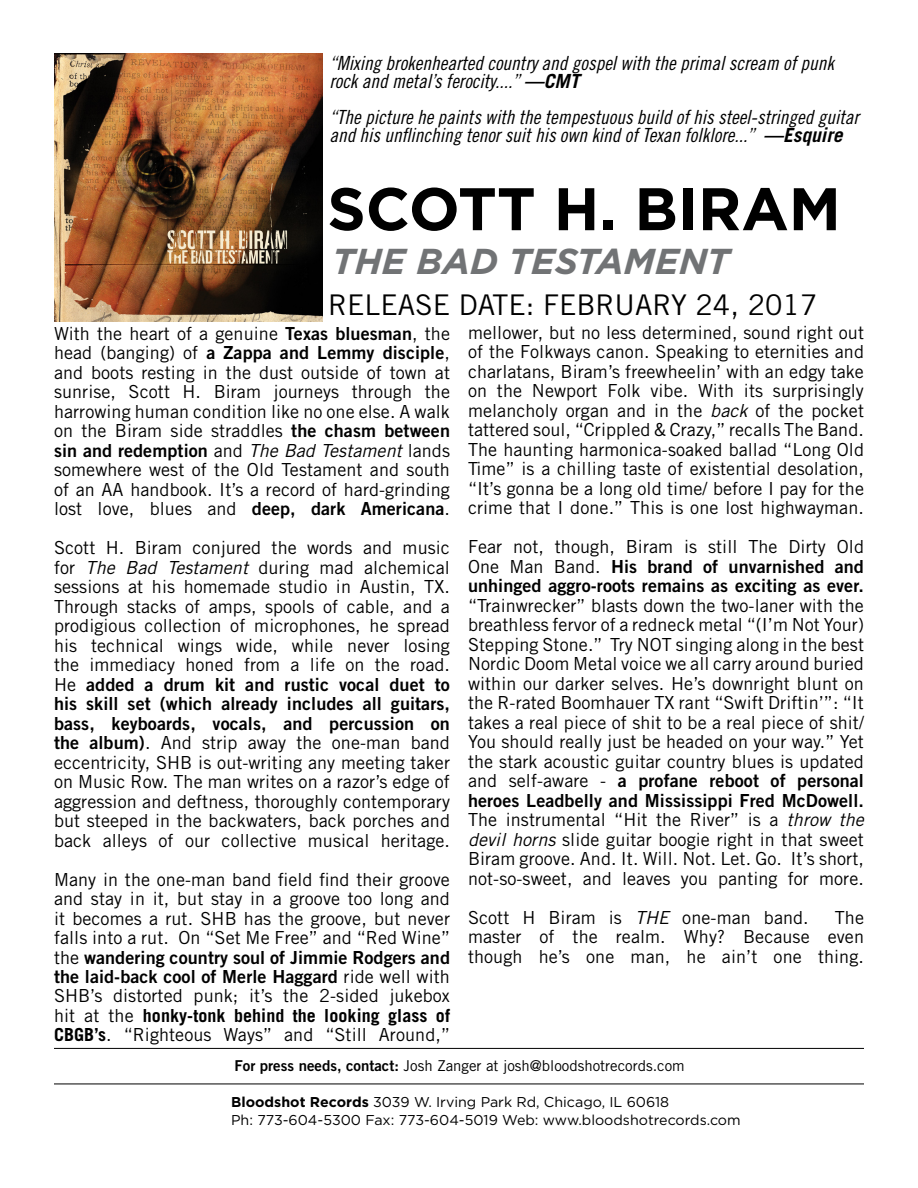
<style>
.page{position:relative;width:918px;height:1188px;background:#fff}
.page>*{position:absolute;margin:0;border:0;box-sizing:border-box;transform-origin:0 0}
.t1{font:700 60px "Gotham";color:#000}
.t2{font:italic 700 36px "Gotham";color:#717375}
.t3{font:28.5px "Trade Gothic";color:#000}
.t4{font:19.5px/18px "Trade Gothic Cond Eighteen Obl";color:#000}
.t5{font:18px/19.5px "Trade Gothic";letter-spacing:.005em;color:#000;text-align:justify}
.t6{font:18px/19.5px "Trade Gothic Bold Two";letter-spacing:.005em;color:#000}
.t7{font:15px "Trade Gothic";color:#000}
.t8{font:14.25px/17.2px "Gotham";color:#000}
.s1{font-family:"Trade Gothic";font-weight:700;font-style:italic}
.s2{font-family:"Trade Gothic Bold Two"}
.s3{font-family:"Trade Gothic"}
.s4{font-family:"Trade Gothic";font-style:italic}
.s5{font-style:italic}
.s6{font-weight:700}
</style>
<div class="page">
<hr style="left:54px;top:1048px;width:810px;height:1px;background:#000">
<hr style="left:54px;top:1084px;width:810px;height:1px;background:#000">
<img style="left:55px;top:53px;width:268px;height:268px">
<p class="t4" style="left:329px;top:54px;width:506px">“Mixing brokenhearted country and gospel with the primal scream of punk rock and metal’s ferocity....” <span class="s1">—CMT</span></p>
<p class="t4" style="left:329px;top:108px;width:531px">“The picture he paints with the tempestuous build of his steel-stringed guitar and his unflinching tenor suit his own kind of Texan folklore...” <span class="s1">—Esquire</span></p>
<h1 class="t1" style="left:327px;top:174px;width:515px">SCOTT H. BIRAM</h1>
<h2 class="t2" style="left:332px;top:241px;width:399px">THE BAD TESTAMENT</h2>
<h3 class="t3" style="left:328px;top:287px;width:491px">RELEASE DATE: FEBRUARY 24, 2017</h3>
<p class="t5" style="left:54px;top:323px;width:398px">With the heart of a genuine <span class="s2">Texas bluesman</span>, the</p>
<p class="t6" style="left:54px;top:343px;width:397px"><span class="s3">head (banging) of</span> a Zappa and Lemmy disciple<span class="s3">,</span></p>
<p class="t5" style="left:54px;top:362px;width:398px">and boots resting in the dust outside of town at sunrise, Scott H. Biram journeys through the harrowing human condition like no one else. A walk on the Biram side straddles <span class="s2">the chasm between</span></p>
<p class="t6" style="left:54px;top:440px;width:398px">sin and redemption <span class="s3">and</span> <span class="s4">The Bad Testament</span> <span class="s3">lands</span></p>
<p class="t5" style="left:54px;top:460px;width:398px">somewhere west of the Old Testament and south of an AA handbook. It’s a record of hard-grinding lost love, blues and <span class="s2">deep, dark Americana</span>.</p>
<p class="t5" style="left:54px;top:538px;width:398px">Scott H. Biram conjured the words and music for <span class="s5">The Bad Testament</span> during mad alchemical sessions at his homemade studio in Austin, TX.<br>Through stacks of amps, spools of cable, and a prodigious collection of microphones, he spread his technical wings wide, while never losing the immediacy honed from a life on the road.</p>
<p class="t6" style="left:54px;top:674px;width:398px;text-align:justify"><span class="s3">He</span> added a drum kit and rustic vocal duet to his skill set (which already includes all guitars, bass, keyboards, vocals, and percussion on</p>
<p class="t5" style="left:54px;top:733px;width:398px"><span class="s2">the album)</span>. And strip away the one-man band eccentricity, SHB is out-writing any meeting taker on Music Row. The man writes on a razor’s edge of aggression and deftness, thoroughly contemporary but steeped in the backwaters, back porches and back alleys of our collective musical heritage.</p>
<p class="t5" style="left:54px;top:869px;width:398px">Many in the one-man band field find their groove and stay in it, but stay in a groove too long and it becomes a rut. SHB has the groove, but never falls into a rut. On “Set Me Free” and “Red Wine”</p>
<p class="t6" style="left:54px;top:947px;width:398px"><span class="s3">the</span> wandering country soul of Jimmie Rodgers and the laid-back cool of Merle Haggard <span class="s3">ride well with</span></p>
<p class="t5" style="left:54px;top:986px;width:398px">SHB’s distorted punk; it’s the 2-sided jukebox hit at the <span class="s6">honky-tonk behind the looking glass of CBGB’s</span>. “Righteous Ways” and “Still Around,”</p>
<p class="t5" style="left:468px;top:322px;width:398px">mellower, but no less determined, sound right out of the Folkways canon. Speaking to eternities and charlatans, Biram’s freewheelin’ with an edgy take on the Newport Folk vibe. With its surprisingly melancholy organ and in the <span class="s5">back</span> of the pocket tattered soul, “Crippled &amp; Crazy,” recalls The Band.<br>The haunting harmonica-soaked ballad “Long Old Time” is a chilling taste of existential desolation, “It’s gonna be a long old time/ before I pay for the crime that I done.” This is one lost highwayman.</p>
<p class="t5" style="left:468px;top:537px;width:398px">Fear not, though, Biram is still The Dirty Old</p>
<p class="t6" style="left:468px;top:556px;width:398px"><span class="s3">One Man Band.</span> His brand of unvarnished and unhinged aggro-roots remains as exciting as ever.</p>
<p class="t5" style="left:468px;top:595px;width:398px">“Trainwrecker” blasts down the two-laner with the breathless fervor of a redneck metal “(I’m Not Your)<br>Stepping Stone.” Try NOT singing along in the best Nordic Doom Metal voice we all carry around buried within our darker selves. He’s downright blunt on the R-rated Boomhauer TX rant “Swift Driftin’”: “It takes a real piece of shit to be a real piece of shit/ You should really just be headed on your way.” Yet the stark acoustic guitar country blues is updated</p>
<p class="t6" style="left:468px;top:771px;width:397px"><span class="s3">and self-aware -</span> a profane reboot of personal heroes Leadbelly and Mississippi Fred McDowell.</p>
<p class="t5" style="left:468px;top:810px;width:397px">The instrumental “Hit the River” is a <span class="s5">throw the devil horns</span> slide guitar boogie right in that sweet Biram groove. And. It. Will. Not. Let. Go. It’s short, not-so-sweet, and leaves you panting for more.</p>
<p class="t5" style="left:468px;top:907px;width:342px">Scott H Biram is <span class="s5">THE</span> one-man band.</p>
<p class="t5" style="left:468px;top:907px;width:398px;text-indent:367px">The master of the realm. Why? Because even though he’s one man, he ain’t one thing.</p>
<p class="t7" style="left:235px;top:1057px;width:452px"><span class="s2">For press needs, contact:</span> Josh Zanger at josh@bloodshotrecords.com</p>
<p class="t8" style="left:231px;top:1093px;width:511px"><span class="s6">Bloodshot Records</span> 3039 W. Irving Park Rd, Chicago, IL 60618<br>Ph: 773-604-5300 Fax: 773-604-5019 Web: www.bloodshotrecords.com</p>
</div>
